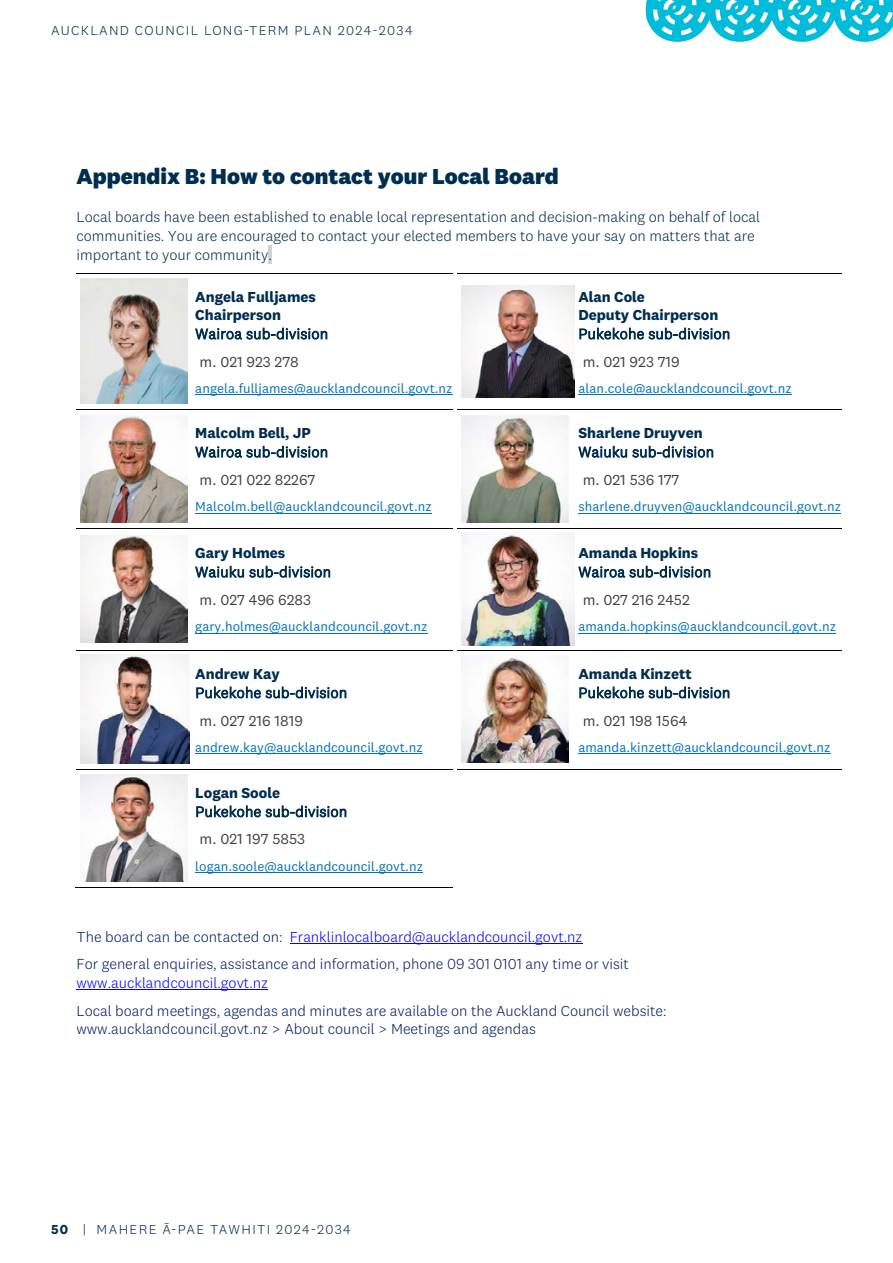
<style>
.page{position:relative;width:893px;height:1263px;background:#fff}
.page>*{position:absolute;margin:0;border:0;box-sizing:border-box;transform-origin:0 0}
.t1{font:800 22.5px "National 2";color:#002e4f}
.t2{font:300 15px/27.6px "National 2";color:#002060}
.t3{font:300 15px/18.8px "National 2";letter-spacing:.02em;color:#002e4f}
.t4{font:300 15px/18.8px "National 2";color:#002e4f}
.t5{font:15px "National 2";letter-spacing:-.005em;color:#404040}
.t6{font:700 15px/18.8px "National 2";color:#002e4f}
.t7{font:13.5px "National 2";color:#0073bd}
.t8{font:300 13.5px "National 2";letter-spacing:.1em;color:#002e4f}
.s1{font-weight:300}
.s2{font-weight:700}
.s3{color:#00f}
</style>
<div class="page">
<hr style="left:892px;top:0;width:1px;height:1263px;background:#e8f2ed">
<svg style="left:645px;top:0;width:248px;height:42px"></svg>
<hr style="left:268px;top:245px;width:4px;height:19px;background:#d3d3d3">
<hr style="left:195px;top:394px;width:258px;height:1px;background:#0073bd">
<hr style="left:578px;top:394px;width:214px;height:1px;background:#0073bd">
<hr style="left:77px;top:273px;width:114px;height:1px;background:#000">
<hr style="left:192px;top:273px;width:261px;height:1px;background:#000">
<hr style="left:457px;top:273px;width:117px;height:1px;background:#000">
<hr style="left:575px;top:273px;width:266px;height:1px;background:#000">
<hr style="left:195px;top:513px;width:237px;height:1px;background:#0073bd">
<hr style="left:578px;top:513px;width:263px;height:1px;background:#0073bd">
<hr style="left:77px;top:410px;width:114px;height:1px;background:#000">
<hr style="left:192px;top:410px;width:261px;height:1px;background:#000">
<hr style="left:457px;top:410px;width:117px;height:1px;background:#000">
<hr style="left:575px;top:410px;width:266px;height:1px;background:#000">
<hr style="left:195px;top:633px;width:233px;height:1px;background:#0073bd">
<hr style="left:578px;top:633px;width:258px;height:1px;background:#0073bd">
<hr style="left:77px;top:528px;width:114px;height:1px;background:#000">
<hr style="left:192px;top:528px;width:261px;height:1px;background:#000">
<hr style="left:457px;top:528px;width:117px;height:1px;background:#000">
<hr style="left:575px;top:528px;width:266px;height:1px;background:#000">
<hr style="left:195px;top:753px;width:228px;height:1px;background:#0073bd">
<hr style="left:578px;top:753px;width:253px;height:1px;background:#0073bd">
<hr style="left:77px;top:650px;width:114px;height:1px;background:#000">
<hr style="left:192px;top:650px;width:261px;height:1px;background:#000">
<hr style="left:457px;top:650px;width:117px;height:1px;background:#000">
<hr style="left:575px;top:650px;width:266px;height:1px;background:#000">
<hr style="left:195px;top:872px;width:228px;height:1px;background:#0073bd">
<hr style="left:77px;top:769px;width:114px;height:1px;background:#000">
<hr style="left:192px;top:769px;width:261px;height:1px;background:#000">
<hr style="left:457px;top:769px;width:117px;height:1px;background:#000">
<hr style="left:575px;top:769px;width:266px;height:1px;background:#000">
<hr style="left:75px;top:887px;width:116px;height:1px;background:#000">
<hr style="left:191px;top:887px;width:262px;height:1px;background:#000">
<hr style="left:290px;top:943px;width:292px;height:1px;background:#00f">
<hr style="left:77px;top:989px;width:191px;height:1px;background:#00f">
<img style="left:81px;top:279px;width:107px;height:125px">
<img style="left:462px;top:285px;width:112px;height:113px">
<img style="left:81px;top:415px;width:107px;height:107px">
<img style="left:462px;top:415px;width:106px;height:107px">
<img style="left:81px;top:535px;width:107px;height:107px">
<img style="left:462px;top:533px;width:112px;height:112px">
<img style="left:81px;top:655px;width:109px;height:109px">
<img style="left:462px;top:656px;width:106px;height:107px">
<img style="left:81px;top:775px;width:107px;height:106px">
<p class="t8" style="left:51px;top:22px;width:363px">AUCKLAND COUNCIL LONG-TERM PLAN 2024-2034</p>
<p class="t1" style="left:77px;top:162px;width:484px">Appendix B: How to contact your Local Board</p>
<p class="t4" style="left:76px;top:208px;width:685px">Local boards have been established to enable local representation and decision-making on behalf of local communities. You are encouraged to contact your elected members to have your say on matters that are important to your community.</p>
<p class="t6" style="left:195px;top:287px;width:134px">Angela Fulljames<br>Chairperson<br><span class="s1">Wairoa sub-division</span></p>
<p class="t5" style="left:200px;top:352px;width:101px">m. 021 923 278</p>
<p class="t7" style="left:195px;top:380px;width:259px">angela.fulljames@aucklandcouncil.govt.nz</p>
<p class="t6" style="left:578px;top:287px;width:153px">Alan Cole<br>Deputy Chairperson<br><span class="s1">Pukekohe sub-division</span></p>
<p class="t5" style="left:583px;top:352px;width:99px">m. 021 923 719</p>
<p class="t7" style="left:578px;top:380px;width:215px">alan.cole@aucklandcouncil.govt.nz</p>
<p class="t3" style="left:195px;top:424px;width:134px"><span class="s2">Malcolm Bell, JP<br></span>Wairoa sub-division</p>
<p class="t5" style="left:200px;top:471px;width:117px">m. 021 022 82267</p>
<p class="t7" style="left:195px;top:498px;width:238px">Malcolm.bell@aucklandcouncil.govt.nz</p>
<p class="t3" style="left:195px;top:544px;width:137px"><span class="s2">Gary Holmes<br></span>Waiuku sub-division</p>
<p class="t5" style="left:200px;top:591px;width:113px">m. 027 496 6283</p>
<p class="t7" style="left:195px;top:618px;width:234px">gary.holmes@aucklandcouncil.govt.nz</p>
<p class="t3" style="left:195px;top:664px;width:153px"><span class="s2">Andrew Kay<br></span>Pukekohe sub-division</p>
<p class="t5" style="left:200px;top:711px;width:105px">m. 027 216 1819</p>
<p class="t7" style="left:195px;top:739px;width:229px">andrew.kay@aucklandcouncil.govt.nz</p>
<p class="t3" style="left:195px;top:783px;width:153px"><span class="s2">Logan Soole<br></span>Pukekohe sub-division</p>
<p class="t5" style="left:200px;top:830px;width:107px">m. 021 197 5853</p>
<p class="t7" style="left:195px;top:858px;width:229px">logan.soole@aucklandcouncil.govt.nz</p>
<p class="t3" style="left:578px;top:424px;width:137px"><span class="s2">Sharlene Druyven<br></span>Waiuku sub-division</p>
<p class="t5" style="left:583px;top:471px;width:98px">m. 021 536 177</p>
<p class="t7" style="left:578px;top:498px;width:264px">sharlene.druyven@aucklandcouncil.govt.nz</p>
<p class="t3" style="left:578px;top:544px;width:134px"><span class="s2">Amanda Hopkins<br></span>Wairoa sub-division</p>
<p class="t5" style="left:583px;top:591px;width:109px">m. 027 216 2452</p>
<p class="t7" style="left:578px;top:618px;width:259px">amanda.hopkins@aucklandcouncil.govt.nz</p>
<p class="t3" style="left:578px;top:664px;width:153px"><span class="s2">Amanda Kinzett<br></span>Pukekohe sub-division</p>
<p class="t5" style="left:583px;top:711px;width:106px">m. 021 198 1564</p>
<p class="t7" style="left:578px;top:739px;width:254px">amanda.kinzett@aucklandcouncil.govt.nz</p>
<p class="t2" style="left:77px;top:922px;width:554px">The board can be contacted on: <span class="s3">Franklinlocalboard@aucklandcouncil.govt.nz<br></span>For general enquiries, assistance and information, phone 09 301 0101 any time or visit</p>
<p class="t2" style="left:77px;top:969px;width:592px"><span class="s3">www.aucklandcouncil.govt.nz<br></span>Local board meetings, agendas and minutes are available on the Auckland Council website:</p>
<p class="t2" style="left:77px;top:1015px;width:461px">www.aucklandcouncil.govt.nz &gt; About council &gt; Meetings and agendas</p>
<p class="t8" style="left:51px;top:1221px;width:301px"><span class="s2">50</span> | MAHERE Ā-PAE TAWHITI 2024-2034</p>
</div>
